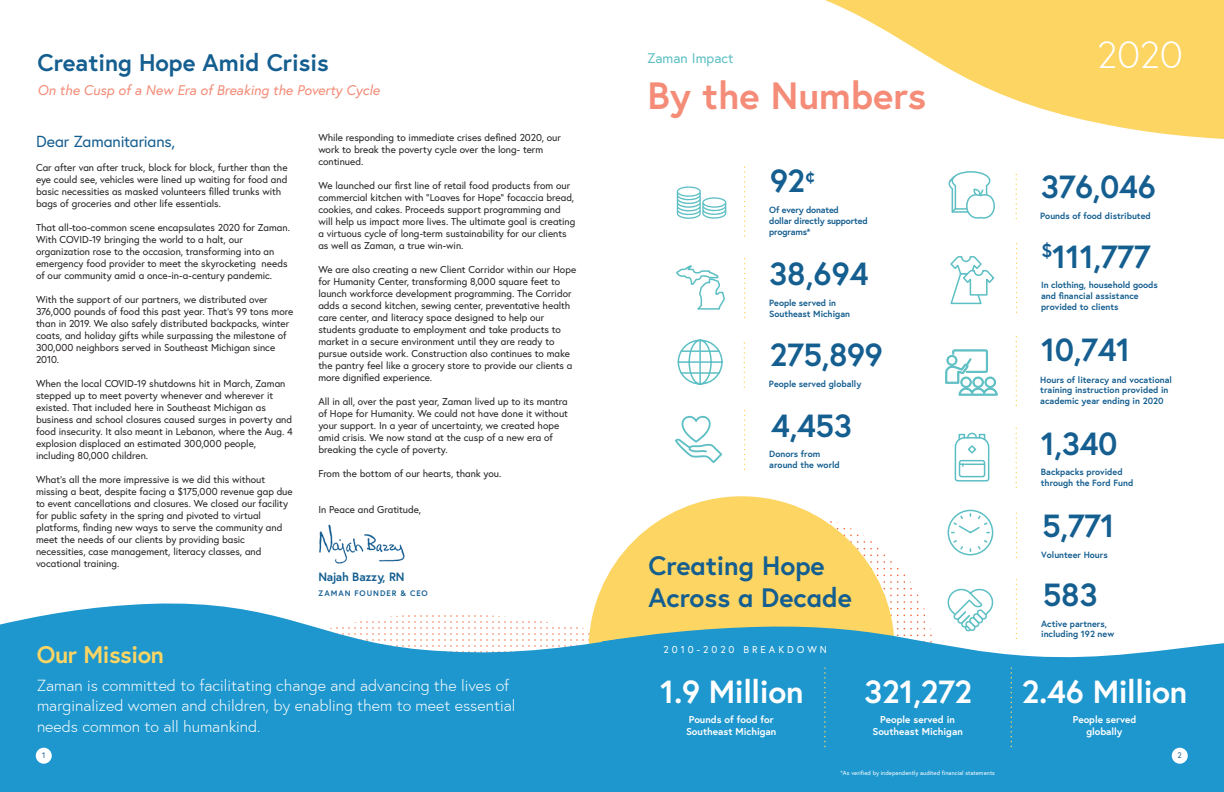
<style>
.page{position:relative;width:1224px;height:792px;background:#fff}
.page>*{position:absolute;margin:0;border:0;box-sizing:border-box;transform-origin:0 0}
.t1{font:700 38px "Europa";color:#f48c78}
.t2{font:300 38px "Europa";color:#fff}
.t3{font:700 32px "Europa";letter-spacing:-.01em;color:#145e90}
.t4{font:700 32px "Europa";letter-spacing:-.01em;color:#fff}
.t5{font:700 26.7px/32px "Europa";color:#145e90}
.t6{font:700 24px "Europa";color:#145e90}
.t7{font:700 24px "Europa";letter-spacing:-.015em;color:#fdd563}
.t8{font:300 16px/19.2px "Europa";color:#fff}
.t9{font:16px "Europa";letter-spacing:-.005em;color:#145e90}
.t10{font:italic 14px "Europa";color:#f48c78}
.t11{font:14px "Europa";color:#5dbfc4}
.t12{font:700 12px "Europa";letter-spacing:-.01em;color:#145e91}
.t13{font:10px/12px "Europa";color:#231f20}
.t14{font:700 10px/12px "Europa";color:#fff;text-align:center}
.t15{font:10px "Europa";letter-spacing:.3em;color:#fff}
.t16{font:700 9px/10.8px "Europa";color:#145e90}
.t17{font:700 9px/10.8px "Europa";letter-spacing:-.02em;color:#145e90}
.t18{font:700 8px "Europa";letter-spacing:.12em;color:#145e91}
.t19{font:8px "Europa";color:#145e90}
.t20{font:6px "Europa";letter-spacing:.005em;color:#fff}
</style>
<div class="page">
<svg style="left:597px;top:496px;width:296px;height:128px;fill:#fdd563"></svg>
<svg style="left:0;top:600px;width:622px;height:192px;background:#3fa5d3"></svg>
<img style="left:319px;top:524px;width:86px;height:40px">
<svg style="left:602px;top:624px;width:622px;height:168px;background:#34a0cf"></svg>
<svg style="left:1015px;top:427px;width:2px;height:60px"></svg>
<svg style="left:954px;top:432px;width:36px;height:50px"></svg>
<svg style="left:744px;top:258px;width:1px;height:60px"></svg>
<svg style="left:676px;top:265px;width:49px;height:45px"></svg>
<svg style="left:1016px;top:243px;width:1px;height:69px"></svg>
<svg style="left:950px;top:256px;width:45px;height:49px"></svg>
<svg style="left:744px;top:342px;width:1px;height:45px"></svg>
<svg style="left:677px;top:339px;width:46px;height:46px"></svg>
<hr style="left:681px;top:350px;width:38px;height:2px;background:#5dbfc4">
<hr style="left:681px;top:372px;width:38px;height:2px;background:#5dbfc4">
<hr style="left:699px;top:340px;width:2px;height:44px;background:#5dbfc4">
<svg style="left:1016px;top:578px;width:1px;height:60px"></svg>
<svg style="left:945px;top:588px;width:51px;height:45px"></svg>
<svg style="left:744px;top:409px;width:1px;height:60px"></svg>
<svg style="left:675px;top:415px;width:47px;height:48px"></svg>
<svg style="left:1015px;top:173px;width:2px;height:46px"></svg>
<svg style="left:948px;top:171px;width:47px;height:48px"></svg>
<svg style="left:744px;top:166px;width:1px;height:70px"></svg>
<svg style="left:677px;top:186px;width:49px;height:33px"></svg>
<svg style="left:1016px;top:336px;width:1px;height:69px"></svg>
<svg style="left:945px;top:349px;width:53px;height:47px"></svg>
<svg style="left:1016px;top:512px;width:1px;height:45px"></svg>
<svg style="left:947px;top:509px;width:47px;height:47px"></svg>
<svg style="left:825px;top:0;width:399px;height:139px;fill:#fdd563"></svg>
<svg style="left:824px;top:668px;width:2px;height:79px"></svg>
<svg style="left:1011px;top:668px;width:1px;height:79px"></svg>
<div style="left:36px;top:748px;width:16px;height:16px;background:#fff;border-radius:50%"></div>
<div style="left:1172px;top:748px;width:16px;height:16px;background:#fff;border-radius:50%"></div>
<h3 class="t6" style="left:38px;top:46px;width:293px">Creating Hope Amid Crisis</h3>
<h3 class="t10" style="left:38px;top:81px;width:344px">On the Cusp of a New Era of Breaking the Poverty Cycle</h3>
<h3 class="t9" style="left:36px;top:131px;width:141px">Dear Zamanitarians,</h3>
<p class="t13" style="left:36px;top:161px;width:253px">Car after van after truck, block for block, further than the eye could see, vehicles were lined up waiting for food and basic necessities as masked volunteers filled trunks with bags of groceries and other life essentials.</p>
<p class="t13" style="left:36px;top:221px;width:255px">That all-too-common scene encapsulates 2020 for Zaman.<br>With COVID-19 bringing the world to a halt, our organization rose to the occasion, transforming into an emergency food provider to meet the skyrocketing needs of our community amid a once-in-a-century pandemic.</p>
<p class="t13" style="left:36px;top:293px;width:259px">With the support of our partners, we distributed over 376,000 pounds of food this past year. That’s 99 tons more than in 2019. We also safely distributed backpacks, winter coats, and holiday gifts while surpassing the milestone of 300,000 neighbors served in Southeast Michigan since 2010.</p>
<p class="t13" style="left:36px;top:377px;width:258px">When the local COVID-19 shutdowns hit in March, Zaman stepped up to meet poverty whenever and wherever it existed. That included here in Southeast Michigan as business and school closures caused surges in poverty and food insecurity. It also meant in Lebanon, where the Aug. 4 explosion displaced an estimated 300,000 people, including 80,000 children.</p>
<p class="t13" style="left:36px;top:473px;width:258px">What’s all the more impressive is we did this without missing a beat, despite facing a $175,000 revenue gap due to event cancellations and closures. We closed our facility for public safety in the spring and pivoted to virtual platforms, finding new ways to serve the community and meet the needs of our clients by providing basic necessities, case management, literacy classes, and vocational training.</p>
<h3 class="t7" style="left:37px;top:638px;width:129px">Our Mission</h3>
<p class="t13" style="left:318px;top:132px;width:244px">While responding to immediate crises defined 2020, our work to break the poverty cycle over the long- term continued.</p>
<p class="t13" style="left:318px;top:180px;width:258px">We launched our first line of retail food products from our commercial kitchen with “Loaves for Hope” focaccia bread, cookies, and cakes. Proceeds support programming and will help us impact more lives. The ultimate goal is creating a virtuous cycle of long-term sustainability for our clients as well as Zaman, a true win-win.</p>
<p class="t13" style="left:318px;top:264px;width:259px">We are also creating a new Client Corridor within our Hope for Humanity Center, transforming 8,000 square feet to launch workforce development programming. The Corridor adds a second kitchen, sewing center, preventative health care center, and literacy space designed to help our students graduate to employment and take products to market in a secure environment until they are ready to pursue outside work. Construction also continues to make the pantry feel like a grocery store to provide our clients a more dignified experience.</p>
<p class="t13" style="left:318px;top:396px;width:251px">All in all, over the past year, Zaman lived up to its mantra of Hope for Humanity. We could not have done it without your support. In a year of uncertainty, we created hope amid crisis. We now stand at the cusp of a new era of breaking the cycle of poverty.</p>
<p class="t13" style="left:318px;top:468px;width:185px">From the bottom of our hearts, thank you.</p>
<p class="t13" style="left:318px;top:504px;width:104px">In Peace and Gratitude,</p>
<p class="t12" style="left:318px;top:568px;width:88px">Najah Bazzy, RN</p>
<p class="t18" style="left:318px;top:587px;width:111px">ZAMAN FOUNDER &amp; CEO</p>
<h3 class="t8" style="left:37px;top:676px;width:480px">Zaman is committed to facilitating change and advancing the lives of marginalized women and children, by enabling them to meet essential</h3>
<h3 class="t8" style="left:37px;top:717px;width:225px">needs common to all humankind.</h3>
<h3 class="t11" style="left:647px;top:49px;width:88px">Zaman Impact</h3>
<h1 class="t1" style="left:647px;top:69px;width:280px">By the Numbers</h1>
<h2 class="t3" style="left:770px;top:159px;width:47px">92<sup>¢</sup></h2>
<p class="t17" style="left:769px;top:204px;width:100px">Of every donated<br>dollar directly supported programs*</p>
<h2 class="t3" style="left:769px;top:252px;width:101px">38,694</h2>
<p class="t16" style="left:769px;top:297px;width:82px">People served in<br>Southeast Michigan</p>
<h2 class="t3" style="left:770px;top:333px;width:115px">275,899</h2>
<p class="t16" style="left:769px;top:379px;width:94px">People served globally</p>
<h2 class="t3" style="left:771px;top:404px;width:83px">4,453</h2>
<p class="t16" style="left:769px;top:449px;width:72px">Donors from around the world</p>
<h3 class="t5" style="left:648px;top:548px;width:205px">Creating Hope<br>Across a Decade</h3>
<p class="t15" style="left:664px;top:643px;width:165px">2010-2020 BREAKDOWN</p>
<h2 class="t4" style="left:660px;top:669px;width:145px">1.9 Million</h2>
<p class="t14" style="left:686px;top:714px;width:92px;text-align:left">Pounds of food for<br>Southeast Michigan</p>
<h2 class="t4" style="left:864px;top:669px;width:109px">321,272</h2>
<p class="t14" style="left:872px;top:714px;width:92px">People served in<br>Southeast Michigan</p>
<h1 class="t2" style="left:1097px;top:33px;width:87px">2020</h1>
<h2 class="t3" style="left:1041px;top:165px;width:116px">376,046</h2>
<p class="t16" style="left:1040px;top:210px;width:112px">Pounds of food distributed</p>
<h2 class="t3" style="left:1042px;top:235px;width:110px"><sup>$</sup>111,777</h2>
<p class="t16" style="left:1041px;top:280px;width:118px">In clothing, household goods and financial assistance provided to clients</p>
<h2 class="t3" style="left:1041px;top:328px;width:91px">10,741</h2>
<p class="t16" style="left:1040px;top:374px;width:133px">Hours of literacy and vocational training instruction provided in academic year ending in 2020</p>
<h2 class="t3" style="left:1041px;top:422px;width:78px">1,340</h2>
<p class="t16" style="left:1041px;top:467px;width:94px">Backpacks provided through the Ford Fund</p>
<h2 class="t3" style="left:1042px;top:504px;width:74px">5,771</h2>
<p class="t16" style="left:1041px;top:549px;width:68px">Volunteer Hours</p>
<h2 class="t3" style="left:1043px;top:573px;width:56px">583</h2>
<p class="t16" style="left:1041px;top:618px;width:75px">Active partners, including 192 new</p>
<h2 class="t4" style="left:1022px;top:669px;width:167px">2.46 Million</h2>
<p class="t14" style="left:1073px;top:714px;width:65px">People served globally</p>
<p class="t19" style="left:42px;top:750px;width:5px">1</p>
<p class="t19" style="left:1178px;top:750px;width:6px">2</p>
<p class="t20" style="left:840px;top:769px;width:156px">*As verified by independently audited financial statements</p>
</div>
